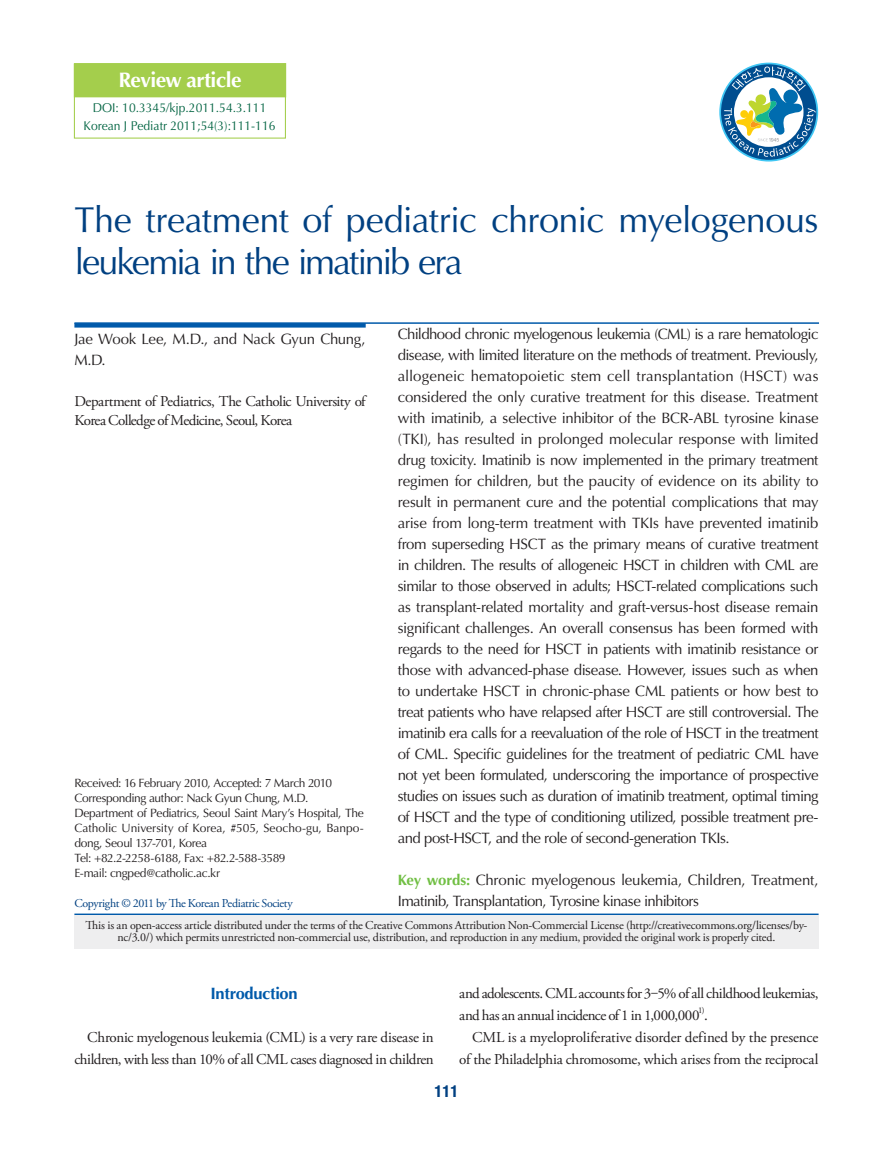
<style>
.page{position:relative;width:893px;height:1170px;background:#fff}
.page>*{position:absolute;margin:0;border:0;box-sizing:border-box;transform-origin:0 0}
.t1{font:36px/42px "Optima LT Std";letter-spacing:-.025em;color:#014081}
.t2{font:700 21px "Optima LT Std";letter-spacing:-.025em;color:#fff}
.t3{font:700 16.5px "Optima LT Std";letter-spacing:-.02em;color:#015aaa}
.t4{font:700 condensed 16.5px "Helvetica Neue";color:#014081}
.t5{font:15px/21px "Optima LT Std";letter-spacing:-.035em;color:#231f20}
.t6{font:15px/21.9px "Adobe Garamond Pro";letter-spacing:-.025em;color:#231f20}
.t7{font:12.75px/18px "Optima LT Std";color:#026442;text-align:center;scale:.95 1}
.t8{font:12px/12px "Adobe Garamond Pro";letter-spacing:-.015em;color:#231f20;text-align:center}
.t9{font:12px/15px "Optima LT Std";letter-spacing:-.03em;color:#231f20}
.t10{font:12px "Adobe Garamond Pro";letter-spacing:-.03em;color:#014081}
.t11{font:8.7px "Adobe Garamond Pro";color:#231f20}
.s1{font-weight:700;color:#71bf44}
</style>
<div class="page">
<div style="left:74px;top:97px;width:211px;height:40px;border:2px solid #fff"></div>
<div style="left:75px;top:64px;width:210px;height:33px;background:#a4ce4c"></div>
<div style="left:74px;top:63px;width:212px;height:34px;border:2px solid #a4ce4c"></div>
<div style="left:74px;top:64px;width:212px;height:75px;border:1px solid #a4ce4c"></div>
<svg style="left:719px;top:63px;width:99px;height:98px"></svg>
<hr style="left:74px;top:323px;width:292px;height:4px;background:#015aaa">
<hr style="left:74px;top:322px;width:745px;height:2px;background:#015aaa">
<hr style="left:74px;top:913px;width:745px;height:2px;background:#015aaa">
<div style="left:74px;top:915px;width:745px;height:33px;background:#eeeeef"></div>
<h2 class="t2" style="left:118px;top:68px;width:125px">Review article</h2>
<p class="t7" style="left:84px;top:99px;width:203px">DOI: 10.3345/kjp.2011.54.3.111<br>Korean J Pediatr 2011;54(3):111-116</p>
<h1 class="t1" style="left:74px;top:199px;width:746px">The treatment of pediatric chronic myelogenous leukemia in the imatinib era</h1>
<p class="t5" style="left:398px;top:323px;width:422px;text-align:justify">Childhood chronic myelogenous leukemia (CML) is a rare hematologic disease, with limited literature on the methods of treatment. Previously, allogeneic hematopoietic stem cell transplantation (HSCT) was considered the only curative treatment for this disease. Treatment with imatinib, a selective inhibitor of the BCR-ABL tyrosine kinase (TKI), has resulted in prolonged molecular response with limited drug toxicity. Imatinib is now implemented in the primary treatment regimen for children, but the paucity of evidence on its ability to result in permanent cure and the potential complications that may arise from long-term treatment with TKIs have prevented imatinib from superseding HSCT as the primary means of curative treatment in children. The results of allogeneic HSCT in children with CML are similar to those observed in adults; HSCT-related complications such as transplant-related mortality and graft-versus-host disease remain significant challenges. An overall consensus has been formed with regards to the need for HSCT in patients with imatinib resistance or those with advanced-phase disease. However, issues such as when to undertake HSCT in chronic-phase CML patients or how best to treat patients who have relapsed after HSCT are still controversial. The imatinib era calls for a reevaluation of the role of HSCT in the treatment of CML. Specific guidelines for the treatment of pediatric CML have not yet been formulated, underscoring the importance of prospective studies on issues such as duration of imatinib treatment, optimal timing of HSCT and the type of conditioning utilized, possible treatment pre&shy;and post-HSCT, and the role of second-generation TKIs.</p>
<p class="t5" style="left:398px;top:869px;width:422px"><span class="s1">Key words:</span> Chronic myelogenous leukemia, Children, Treatment,<br>Imatinib, Transplantation, Tyrosine kinase inhibitors</p>
<p class="t5" style="left:74px;top:329px;width:293px">Jae Wook Lee, M.D., and Nack Gyun Chung,<br>M.D.</p>
<p class="t6" style="left:74px;top:392px;width:293px;line-height:19.5px">Department of Pediatrics, The Catholic University of<br>Korea Colledge of Medicine, Seoul, Korea</p>
<p class="t9" style="left:74px;top:775px;width:291px">Received: 16 February 2010, Accepted: 7 March 2010<br>Corresponding author: Nack Gyun Chung, M.D.<br>Department of Pediatrics, Seoul Saint Mary’s Hospital, The Catholic University of Korea, #505, Seocho-gu, Banpo&shy;dong, Seoul 137-701, Korea<br>Tel: +82.2-2258-6188, Fax: +82.2-588-3589<br>E-mail: cngped@catholic.ac.kr</p>
<p class="t10" style="left:74px;top:896px;width:220px">Copyright © 2011 by The Korean Pediatric Society</p>
<p class="t8" style="left:86px;top:919px;width:723px">This is an open-access article distributed under the terms of the Creative Commons Attribution Non-Commercial License (http://creativecommons.org/licenses/by&shy;nc/3.0/) which permits unrestricted non-commercial use, distribution, and reproduction in any medium, provided the original work is properly cited.</p>
<p class="t3" style="left:210px;top:983px;width:89px">Introduction</p>
<p class="t6" style="left:74px;top:1026px;width:361px;text-align:right">Chronic myelogenous leukemia (CML) is a very rare disease in children, with less than 10% of all CML cases diagnosed in children</p>
<p class="t6" style="left:459px;top:982px;width:361px">and adolescents. CML accounts for 3‒5% of all childhood leukemias, and has an annual incidence of 1 in 1,000,000 .</p>
<p class="t11" style="left:698px;top:1004px;width:8px">1)</p>
<p class="t6" style="left:459px;top:1026px;width:361px;text-align:right">CML is a myeloproliferative disorder defined by the presence of the Philadelphia chromosome, which arises from the reciprocal</p>
<p class="t4" style="left:435px;top:1081px;width:25px">111</p>
</div>
